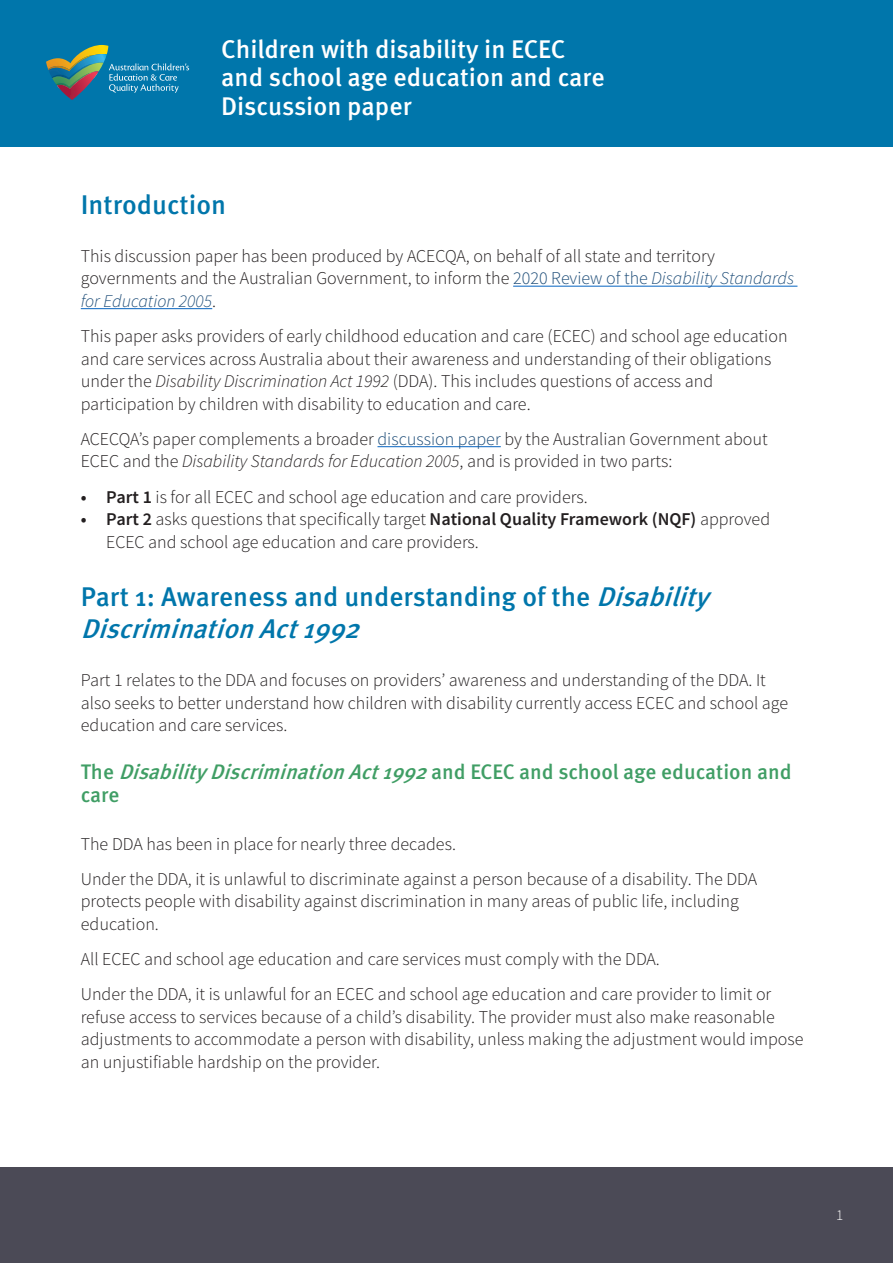
<style>
.page{position:relative;width:893px;height:1263px;background:#fff}
.page>*{position:absolute;margin:0;border:0;box-sizing:border-box;transform-origin:0 0}
.t1{font:500 27px/32.4px "Meta Pro";color:#0076ab}
.Body{font:500 25.5px/28.5px "Meta Pro";color:#fff}
.t2{font:500 21px/22.5px "Meta Pro";color:#409e65}
.Body-2{font:300 18px/22.5px "Source Sans Pro";color:#231f20}
.t3{font:300 15px "Source Sans Pro";color:#fff}
.s1{color:#1f4e79}
.s2{font-style:italic;color:#1f4e79}
.s3{font-style:italic}
.s4{font-weight:600}
</style>
<div class="page">
<div style="left:0;top:1167px;width:893px;height:96px;background:#4b4a56"></div>
<div style="left:0;top:0;width:893px;height:147px;background:#0076ab"></div>
<svg style="left:46px;top:45px;width:143px;height:55px"></svg>
<hr style="left:513px;top:286px;width:284px;height:1px;background:#0563c1">
<hr style="left:81px;top:308px;width:131px;height:1px;background:#0563c1">
<hr style="left:377px;top:446px;width:124px;height:1px;background:#0563c1">
<p class="Body" style="left:221px;top:35px;width:385px">Children with disability in ECEC and school age education and care<br>Discussion paper</p>
<h1 class="t1" style="left:81px;top:189px;width:147px">Introduction</h1>
<p class="Body-2" style="left:81px;top:245px;width:715px">This discussion paper has been produced by ACECQA, on behalf of all state and territory governments and the Australian Government, to inform the <span class="s1">2020 Review of the</span> <span class="s2">Disability Standards for Education 2005</span>.</p>
<p class="Body-2" style="left:81px;top:325px;width:708px">This paper asks providers of early childhood education and care (ECEC) and school age education and care services across Australia about their awareness and understanding of their obligations under the <span class="s3">Disability Discrimination Act 1992</span> (DDA). This includes questions of access and participation by children with disability to education and care.</p>
<p class="Body-2" style="left:81px;top:428px;width:688px">ACECQA’s paper complements a broader <span class="s1">discussion paper</span> by the Australian Government about<br>ECEC and the <span class="s3">Disability Standards for Education 2005</span>, and is provided in two parts:</p>
<p class="Body-2" style="left:81px;top:485px;width:508px"><span class="s4">• Part 1</span> is for all ECEC and school age education and care providers.</p>
<p class="Body-2" style="left:106px;top:508px;width:665px;text-indent:-26px"><span class="s4">• Part 2</span> asks questions that specifically target <span class="s4">National Quality Framework (NQF)</span> approved<br>ECEC and school age education and care providers.</p>
<h1 class="t1" style="left:81px;top:581px;width:640px">Part 1: Awareness and understanding of the <span class="s3">Disability<br>DiscriminationAct1992</span></h1>
<p class="Body-2" style="left:81px;top:669px;width:709px">Part 1 relates to the DDA and focuses on providers’ awareness and understanding of the DDA. It also seeks to better understand how children with disability currently access ECEC and school age education and care services.</p>
<h2 class="t2" style="left:81px;top:761px;width:712px">T h e <span class="s3">DisabilityDiscriminationAct1992</span>a n d E C E C a n d s c h o o l a g e e d u c a t i o n a n d care</h2>
<p class="Body-2" style="left:81px;top:832px;width:377px">The DDA has been in place for nearly three decades.</p>
<p class="Body-2" style="left:81px;top:868px;width:678px">Under the DDA, it is unlawful to discriminate against a person because of a disability. The DDA protects people with disability against discrimination in many areas of public life, including education.</p>
<p class="Body-2" style="left:81px;top:948px;width:581px">All ECEC and school age education and care services must comply with the DDA.</p>
<p class="Body-2" style="left:81px;top:983px;width:724px">Under the DDA, it is unlawful for an ECEC and school age education and care provider to limit or refuse access to services because of a child’s disability. The provider must also make reasonable adjustments to accommodate a person with disability, unless making the adjustment would impose an unjustifiable hardship on the provider.</p>
<p class="t3" style="left:836px;top:1206px;width:9px">1</p>
</div>
